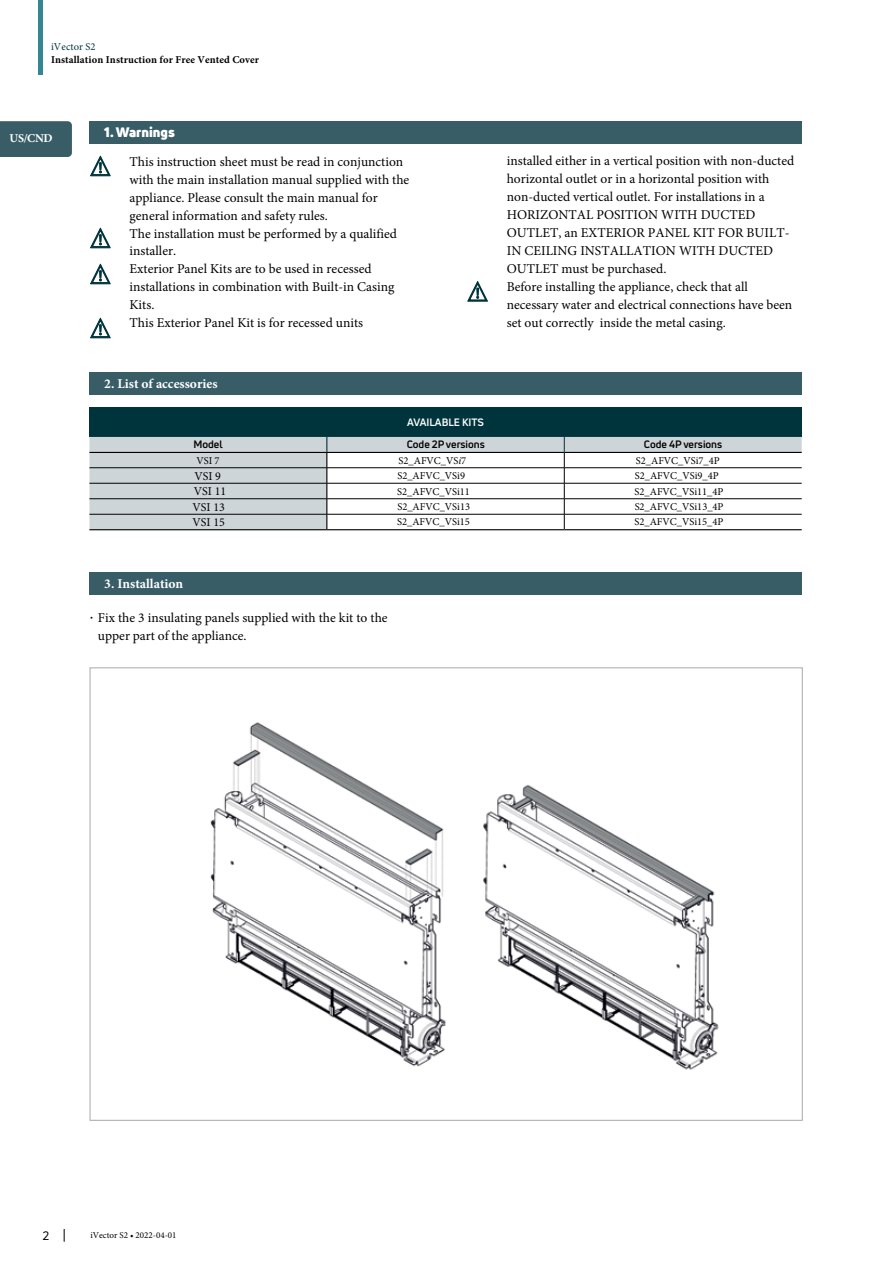
<style>
.page{position:relative;width:893px;height:1263px;background:#fff}
.page>*{position:absolute;margin:0;border:0;box-sizing:border-box;transform-origin:0 0}
.t1{font:13.5px/18px "Minion Pro";color:#000}
.t2{font:700 13.5px "Minion Pro";color:#fff}
.t3{font:900 13.5px "Uni Neue";color:#fff}
.t4{font:12px "Minion Pro";color:#000}
.t5{font:700 12px "Minion Pro";color:#fff}
.t6{font:12px "Uni Neue";color:#000}
.t7{font:10.5px "Minion Pro";color:#000}
.t8{font:700 10.5px "Minion Pro";letter-spacing:.01em;color:#000}
.t9{font:700 10.5px "Uni Neue";color:#000}
.t10{font:700 10.5px "Uni Neue";color:#fff}
.t11{font:10.5px "Minion Pro";letter-spacing:.01em;color:#00343d}
.t12{font:9px "Minion Pro";color:#000}
.s1{font-style:italic}
.s2{font-family:"Uni Neue"}
</style>
<div class="page">
<div style="left:90px;top:121px;width:712px;height:22px;background:#395d67"></div>
<svg style="left:90px;top:155px;width:21px;height:22px"></svg>
<svg style="left:90px;top:227px;width:21px;height:22px"></svg>
<svg style="left:90px;top:263px;width:21px;height:22px"></svg>
<svg style="left:90px;top:317px;width:21px;height:22px"></svg>
<svg style="left:467px;top:281px;width:21px;height:21px"></svg>
<div style="left:90px;top:373px;width:712px;height:22px;background:#395d67"></div>
<div style="left:90px;top:573px;width:712px;height:22px;background:#395d67"></div>
<div style="left:89px;top:407px;width:713px;height:30px;background:#00343d"></div>
<svg style="left:89px;top:437px;width:713px;height:92px"></svg>
<hr style="left:327px;top:452px;width:237px;height:1px;background:#000">
<hr style="left:564px;top:452px;width:238px;height:1px;background:#000">
<hr style="left:89px;top:529px;width:238px;height:1px;background:#000">
<hr style="left:327px;top:529px;width:237px;height:1px;background:#000">
<hr style="left:564px;top:529px;width:238px;height:1px;background:#000">
<hr style="left:89px;top:467px;width:238px;height:1px;background:#000">
<hr style="left:327px;top:467px;width:237px;height:1px;background:#000">
<hr style="left:564px;top:467px;width:238px;height:1px;background:#000">
<hr style="left:89px;top:483px;width:238px;height:1px;background:#000">
<hr style="left:327px;top:483px;width:237px;height:1px;background:#000">
<hr style="left:564px;top:483px;width:238px;height:1px;background:#000">
<hr style="left:89px;top:498px;width:238px;height:1px;background:#000">
<hr style="left:327px;top:498px;width:237px;height:1px;background:#000">
<hr style="left:564px;top:498px;width:238px;height:1px;background:#000">
<hr style="left:89px;top:514px;width:238px;height:1px;background:#000">
<hr style="left:327px;top:514px;width:237px;height:1px;background:#000">
<hr style="left:564px;top:514px;width:238px;height:1px;background:#000">
<img style="left:210px;top:722px;width:509px;height:348px">
<div style="left:0;top:121px;width:72px;height:36px;background:#395d67"></div>
<svg style="left:64px;top:1229px;width:1px;height:13px"></svg>
<div style="left:38px;top:0;width:5px;height:74px;background:#348693"></div>
<p class="t11" style="left:51px;top:40px;width:46px">iVector S2</p>
<p class="t8" style="left:51px;top:53px;width:210px">Installation Instruction for Free Vented Cover</p>
<p class="t5" style="left:10px;top:130px;width:45px">US/CND</p>
<p class="t3" style="left:104px;top:123px;width:72px">1. Warnings</p>
<p class="t1" style="left:130px;top:152px;width:281px">This instruction sheet must be read in conjunction with the main installation manual supplied with the appliance. Please consult the main manual for general information and safety rules.<br>The installation must be performed by a qualified installer.<br>Exterior Panel Kits are to be used in recessed installations in combination with Built-in Casing Kits.<br>This Exterior Panel Kit is for recessed units</p>
<p class="t1" style="left:507px;top:152px;width:289px">installed either in a vertical position with non-ducted horizontal outlet or in a horizontal position with non-ducted vertical outlet. For installations in a HORIZONTAL POSITION WITH DUCTED OUTLET, an EXTERIOR PANEL KIT FOR BUILT-IN CEILING INSTALLATION WITH DUCTED OUTLET must be purchased.<br>Before installing the appliance, check that all necessary water and electrical connections have been set out correctly inside the metal casing.</p>
<p class="t2" style="left:104px;top:374px;width:115px">2. List of accessories</p>
<p class="t10" style="left:407px;top:416px;width:78px">AVAILABLE KITS</p>
<p class="t9" style="left:193px;top:438px;width:31px">Model</p>
<p class="t9" style="left:407px;top:438px;width:80px">Code 2P versions</p>
<p class="t9" style="left:644px;top:438px;width:80px">Code 4P versions</p>
<p class="t7" style="left:196px;top:453px;width:25px">VSI 7</p>
<p class="t7" style="left:399px;top:453px;width:69px">S2_AFVC_VS<span class="s1">i</span>7</p>
<p class="t7" style="left:636px;top:453px;width:85px">S2_AFVC_VSi7_4P</p>
<p class="t4" style="left:194px;top:468px;width:28px">VSI 9</p>
<p class="t7" style="left:397px;top:469px;width:69px">S2_AFVC_VSi9</p>
<p class="t7" style="left:635px;top:469px;width:85px">S2_AFVC_VSi9_4P</p>
<p class="t4" style="left:194px;top:483px;width:34px">VSI 11</p>
<p class="t7" style="left:397px;top:484px;width:74px">S2_AFVC_VSi11</p>
<p class="t7" style="left:635px;top:484px;width:90px">S2_AFVC_VSi11_4P</p>
<p class="t4" style="left:193px;top:499px;width:34px">VSI 13</p>
<p class="t7" style="left:397px;top:500px;width:74px">S2_AFVC_VSi13</p>
<p class="t7" style="left:635px;top:500px;width:90px">S2_AFVC_VSi13_4P</p>
<p class="t4" style="left:192px;top:514px;width:34px">VSI 15</p>
<p class="t7" style="left:397px;top:515px;width:74px">S2_AFVC_VSi15</p>
<p class="t7" style="left:634px;top:515px;width:90px">S2_AFVC_VSi15_4P</p>
<p class="t2" style="left:104px;top:574px;width:80px">3. Installation</p>
<p class="t1" style="left:98px;top:609px;width:291px;line-height:17.5px;text-indent:-9px"><span class="s2">•</span> Fix the 3 insulating panels supplied with the kit to the upper part of the appliance.</p>
<p class="t6" style="left:43px;top:1228px;width:8px">2</p>
<p class="t12" style="left:90px;top:1229px;width:88px">iVector S2 • 2022-04-01</p>
</div>
